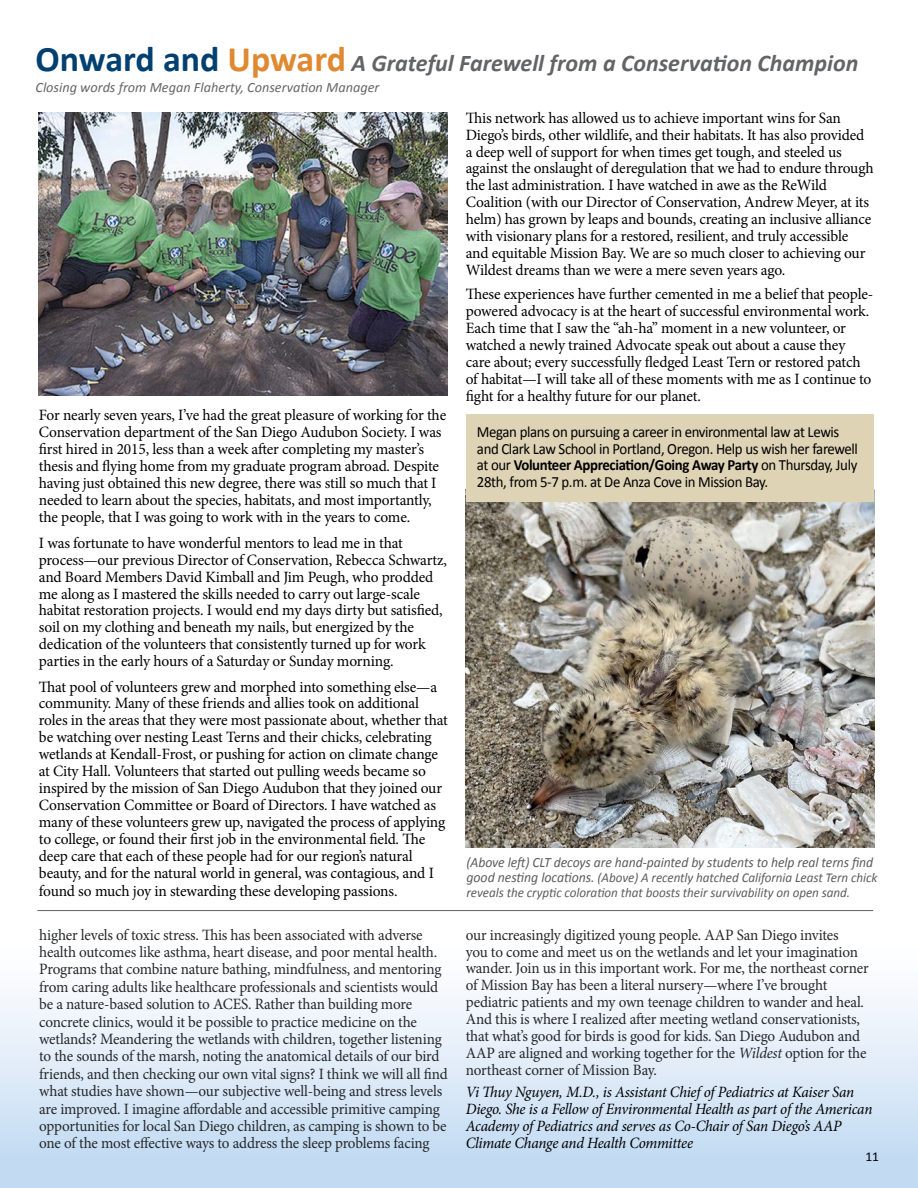
<style>
.page{position:relative;width:918px;height:1188px;background:#fff}
.page>*{position:absolute;margin:0;border:0;box-sizing:border-box;transform-origin:0 0}
.t1{font:italic 700 24px "Calibri";color:#636466}
.t2{font:15.75px/17px "Minion Pro";letter-spacing:-.015em;color:#000}
.t3{font:15.75px/17.4px "Minion Pro";letter-spacing:-.015em;color:#26282a;scale:.96 1}
.t4{font:italic 15.75px/17px "Minion Pro";letter-spacing:-.02em;color:#000;scale:.96 1}
.t5{font:15.6px/17px "Calibri";letter-spacing:-.025em;color:#000;scale:.95 1}
.t6{font:italic 14.25px "Calibri";letter-spacing:-.005em;color:#5d5d60;scale:.96 1}
.t7{font:italic 14.25px "Calibri";color:#656669}
.t8{font:italic 13.5px/14.2px "Calibri";letter-spacing:-.005em;color:#5d5d60}
.t9{font:13.5px "Calibri";color:#000}
.s1{font-style:normal;font-size:36px;color:#004071}
.s2{font-style:normal;font-size:36px;color:#df8931}
.s3{font-weight:700}
.s4{font-size:14.25px}
.s5{font-style:italic}
</style>
<div class="page">
<div style="left:0;top:919px;width:918px;height:269px;background:linear-gradient(to bottom,#fff,#bed8f1)"></div>
<img style="left:466px;top:489px;width:408px;height:359px">
<img style="left:39px;top:113px;width:409px;height:282px">
<hr style="left:37px;top:910px;width:836px;height:1px;background:#636466">
<div style="left:467px;top:415px;width:407px;height:87px;background:#ded3b5"></div>
<h1 class="t1" style="left:36px;top:48px;width:824px"><span class="s1">Onward and</span> <span class="s2">Upward</span> A Grateful Farewell from a Conservation Champion</h1>
<p class="t7" style="left:36px;top:79px;width:345px">Closing words from Megan Flaherty, Conservation Manager</p>
<p class="t2" style="left:39px;top:407px;width:409px">For nearly seven years, I’ve had the great pleasure of working for the Conservation department of the San Diego Audubon Society. I was first hired in 2015, less than a week after completing my master’s thesis and flying home from my graduate program abroad. Despite having just obtained this new degree, there was still so much that I needed to learn about the species, habitats, and most importantly, the people, that I was going to work with in the years to come.</p>
<p class="t2" style="left:39px;top:534px;width:409px">I was fortunate to have wonderful mentors to lead me in that process—our previous Director of Conservation, Rebecca Schwartz, and Board Members David Kimball and Jim Peugh, who prodded me along as I mastered the skills needed to carry out large-scale habitat restoration projects. I would end my days dirty but satisfied, soil on my clothing and beneath my nails, but energized by the dedication of the volunteers that consistently turned up for work parties in the early hours of a Saturday or Sunday morning.</p>
<p class="t2" style="left:39px;top:678px;width:410px">That pool of volunteers grew and morphed into something else—a community. Many of these friends and allies took on additional roles in the areas that they were most passionate about, whether that be watching over nesting Least Terns and their chicks, celebrating wetlands at Kendall-Frost, or pushing for action on climate change at City Hall. Volunteers that started out pulling weeds became so inspired by the mission of San Diego Audubon that they joined our Conservation Committee or Board of Directors. I have watched as many of these volunteers grew up, navigated the process of applying to college, or found their first job in the environmental field. The deep care that each of these people had for our region’s natural beauty, and for the natural world in general, was contagious, and I found so much joy in stewarding these developing passions.</p>
<p class="t2" style="left:466px;top:109px;width:409px">This network has allowed us to achieve important wins for San Diego’s birds, other wildlife, and their habitats. It has also provided a deep well of support for when times get tough, and steeled us against the onslaught of deregulation that we had to endure through the last administration. I have watched in awe as the ReWild Coalition (with our Director of Conservation, Andrew Meyer, at its helm) has grown by leaps and bounds, creating an inclusive alliance with visionary plans for a restored, resilient, and truly accessible and equitable Mission Bay. We are so much closer to achieving our Wildest dreams than we were a mere seven years ago.</p>
<p class="t2" style="left:466px;top:285px;width:409px">These experiences have further cemented in me a belief that people&shy;powered advocacy is at the heart of successful environmental work.<br>Each time that I saw the “ah-ha” moment in a new volunteer, or watched a newly trained Advocate speak out about a cause they care about; every successfully fledged Least Tern or restored patch of habitat—I will take all of these moments with me as I continue to fight for a healthy future for our planet.</p>
<p class="t5" style="left:477px;top:422px;width:403px">Megan plans on pursuing a career in environmental law at Lewis and Clark Law School in Portland, Oregon. Help us wish her farewell at our <span class="s3">Volunteer Appreciation/Going Away Party</span> on Thursday, July 28th, from 5-7 p.m. at De Anza Cove in Mission Bay.</p>
<p class="t6" style="left:467px;top:853px;width:425px">(Above left) CLT decoys are hand-painted by students to help real terns find</p>
<p class="t8" style="left:467px;top:870px;width:412px"><span class="s4">good nesting locations.</span> (Above) A recently hatched California Least Tern chick reveals the cryptic coloration that boosts their survivability on open sand.</p>
<p class="t3" style="left:39px;top:926px;width:427px">higher levels of toxic stress. This has been associated with adverse health outcomes like asthma, heart disease, and poor mental health.<br>Programs that combine nature bathing, mindfulness, and mentoring from caring adults like healthcare professionals and scientists would be a nature-based solution to ACES. Rather than building more concrete clinics, would it be possible to practice medicine on the wetlands? Meandering the wetlands with children, together listening to the sounds of the marsh, noting the anatomical details of our bird friends, and then checking our own vital signs? I think we will all find what studies have shown—our subjective well-being and stress levels are improved. I imagine affordable and accessible primitive camping opportunities for local San Diego children, as camping is shown to be one of the most effective ways to address the sleep problems facing</p>
<p class="t3" style="left:466px;top:926px;width:421px;line-height:17px">our increasingly digitized young people. AAP San Diego invites<br>you to come and meet us on the wetlands and let your imagination wander. Join us in this important work. For me, the northeast corner of Mission Bay has been a literal nursery—where I’ve brought pediatric patients and my own teenage children to wander and heal.<br>And this is where I realized after meeting wetland conservationists, that what’s good for birds is good for kids. San Diego Audubon and AAP are aligned and working together for the <span class="s5">Wildest</span> option for the northeast corner of Mission Bay.</p>
<p class="t4" style="left:466px;top:1084px;width:425px">Vi Thuy Nguyen, M.D., is Assistant Chief of Pediatrics at Kaiser San Diego. She is a Fellow of Environmental Health as part of the American Academy of Pediatrics and serves as Co-Chair of San Diego’s AAP Climate Change and Health Committee</p>
<p class="t9" style="left:865px;top:1148px;width:15px">11</p>
</div>
